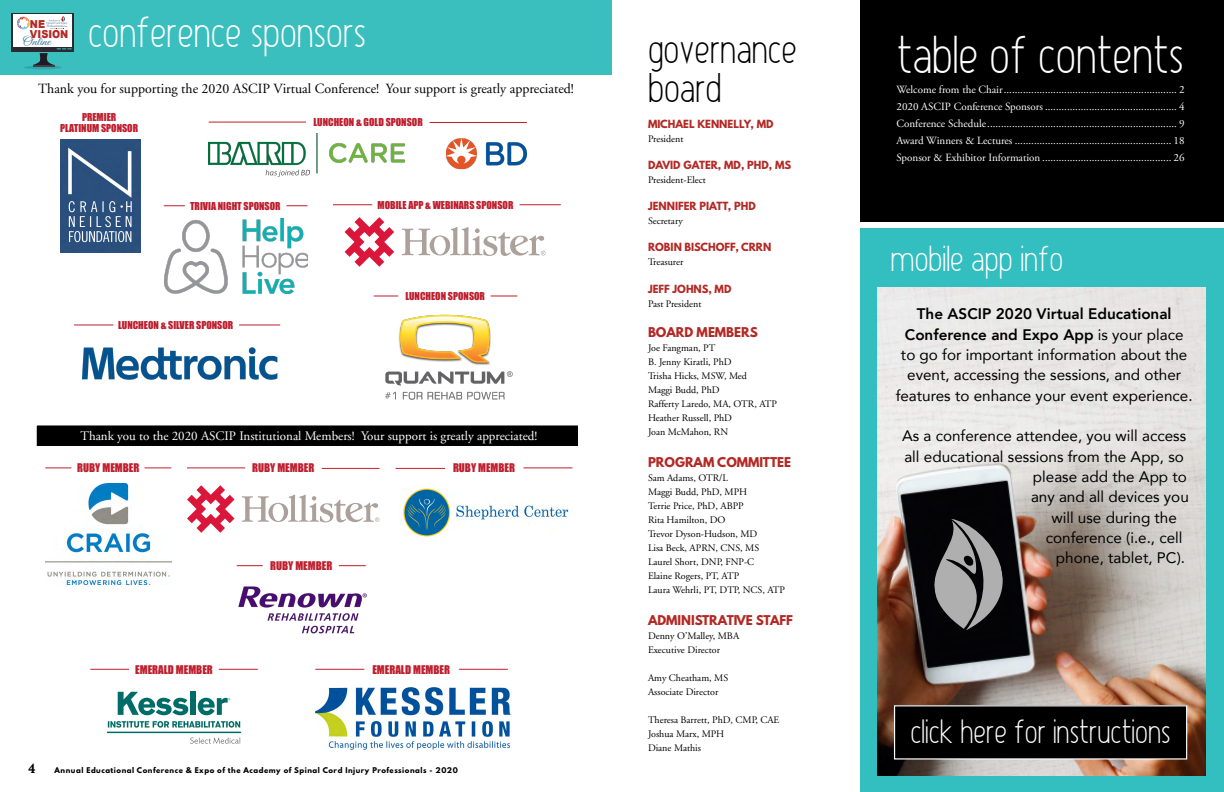
<style>
.page{position:relative;width:1224px;height:792px;background:#fff}
.page>*{position:absolute;margin:0;border:0;box-sizing:border-box;transform-origin:0 0}
.t1{font:45px "Atype 1";color:#fff}
.t2{font:37px "Atype 1";color:#fff}
.t3{font:35px/39px "Atype 1";color:#000}
.t4{font:30.5px "Atype 1";color:#fff}
.t5{font:28.5px "Atype 1";color:#fff}
.t6{font:15.3px/20.3px "Avenir";color:#000;text-align:center}
.t7{font:14px "Adobe Garamond";color:#000}
.t8{font:13px "Adobe Garamond";color:#fff}
.t9{font:700 13px "Lora";color:#000}
.t10{font:700 12px "League Spartan";color:#b32925}
.t11{font:11.9px "Great Vibes";letter-spacing:.01em;color:#386f90;scale:1.14 1}
.t12{font:11px/17px "Adobe Garamond Pro";color:#fff;text-align:justify}
.t13{font:11px "Impact";color:#be1e2d}
.t14{font:900 11px/10.3px "Arial";color:#b32925;scale:.89 1}
.t15{font:10px/14px "Adobe Garamond";color:#000}
.t16{font:10px/11px "Impact";color:#be1e2d;text-align:center}
.t17{font:700 10px "League Spartan";color:#b32925}
.t18{font:700 7px "League Spartan";letter-spacing:.075em;color:#000}
.s1{font-weight:800}
</style>
<div class="page">
<div style="left:36px;top:425px;width:542px;height:21px;background:#000"></div>
<div style="left:36px;top:425px;width:543px;height:22px;border:1px solid #fff"></div>
<div style="left:861px;top:0;width:363px;height:222px;background:#000"></div>
<div style="left:0;top:0;width:612px;height:75px;background:#3bbfbe"></div>
<hr style="left:24px;top:65px;width:38px;height:4px;background:#32a6a6;border-radius:50%">
<div style="left:12px;top:13px;width:62px;height:39px;background:linear-gradient(to right,#2d2932,#2d2932)"></div>
<div style="left:13px;top:15px;width:59px;height:32px;background:#fff"></div>
<svg style="left:33px;top:48px;width:39px;height:17px"></svg>
<hr style="left:33px;top:65px;width:22px;height:2px;background:#413c47">
<svg style="left:46px;top:16px;width:22px;height:13px"></svg>
<svg style="left:17px;top:17px;width:13px;height:12px"></svg>
<hr style="left:209px;top:122px;width:97px;height:1px;background:#be1e2d">
<hr style="left:430px;top:122px;width:97px;height:1px;background:#be1e2d">
<svg style="left:45px;top:467px;width:26px;height:1px"></svg>
<svg style="left:145px;top:467px;width:26px;height:1px"></svg>
<hr style="left:187px;top:467px;width:58px;height:1px;background:#be1e2d">
<hr style="left:322px;top:468px;width:57px;height:1px;background:#be1e2d">
<hr style="left:396px;top:468px;width:49px;height:1px;background:#be1e2d">
<hr style="left:524px;top:467px;width:49px;height:1px;background:#be1e2d">
<hr style="left:90px;top:669px;width:39px;height:1px;background:#be1e2d">
<hr style="left:219px;top:669px;width:39px;height:1px;background:#be1e2d">
<hr style="left:315px;top:669px;width:49px;height:1px;background:#be1e2d">
<hr style="left:459px;top:669px;width:49px;height:1px;background:#be1e2d">
<img style="left:60px;top:139px;width:80px;height:114px">
<img style="left:446px;top:138px;width:81px;height:32px">
<img style="left:209px;top:133px;width:197px;height:44px">
<img style="left:165px;top:218px;width:142px;height:75px">
<svg style="left:345px;top:217px;width:49px;height:50px"></svg>
<svg style="left:402px;top:227px;width:144px;height:29px"></svg>
<img style="left:81px;top:347px;width:197px;height:33px">
<img style="left:385px;top:314px;width:128px;height:86px">
<hr style="left:333px;top:204px;width:39px;height:1px;background:#be1e2d">
<hr style="left:520px;top:204px;width:41px;height:1px;background:#be1e2d">
<hr style="left:74px;top:324px;width:39px;height:1px;background:#be1e2d">
<hr style="left:239px;top:324px;width:41px;height:1px;background:#be1e2d">
<svg style="left:164px;top:205px;width:21px;height:1px"></svg>
<svg style="left:286px;top:205px;width:22px;height:1px"></svg>
<svg style="left:374px;top:295px;width:24px;height:1px"></svg>
<svg style="left:491px;top:295px;width:26px;height:1px"></svg>
<svg style="left:118px;top:692px;width:70px;height:23px"></svg>
<div style="left:190px;top:692px;width:6px;height:23px;background:#006c67"></div>
<svg style="left:198px;top:698px;width:32px;height:17px"></svg>
<svg style="left:108px;top:721px;width:132px;height:7px"></svg>
<hr style="left:107px;top:732px;width:134px;height:1px;background:#006c67">
<svg style="left:190px;top:737px;width:51px;height:7px"></svg>
<img style="left:316px;top:687px;width:196px;height:63px">
<img style="left:45px;top:483px;width:126px;height:102px">
<svg style="left:187px;top:485px;width:48px;height:48px"></svg>
<svg style="left:242px;top:495px;width:137px;height:27px"></svg>
<img style="left:238px;top:586px;width:129px;height:48px">
<img style="left:403px;top:488px;width:166px;height:49px">
<svg style="left:237px;top:565px;width:26px;height:1px"></svg>
<svg style="left:339px;top:565px;width:27px;height:1px"></svg>
<div style="left:861px;top:228px;width:363px;height:564px;background:#33bec0"></div>
<img style="left:878px;top:288px;width:327px;height:488px">
<div style="left:895px;top:706px;width:292px;height:53px;background:#000"></div>
<div style="left:894px;top:705px;width:293px;height:55px;border:1px solid #fff"></div>
<svg style="left:924px;top:519px;width:86px;height:111px;background:#515053"></svg>
<p class="t14" style="left:30px;top:18px;width:45px">NE<br>VISION</p>
<h2 class="t2" style="left:88px;top:16px;width:280px">Conference Sponsors</h2>
<p class="t11" style="left:23px;top:34px;width:26px">Online</p>
<h3 class="t7" style="left:38px;top:81px;width:537px">Thank you for supporting the 2020 ASCIP Virtual Conference! Your support is greatly appreciated!</h3>
<p class="t16" style="left:60px;top:111px;width:79px">PREMIER<br>PLATINUM SPONSOR</p>
<p class="t16" style="left:190px;top:200px;width:92px">TRIVIA NIGHT SPONSOR</p>
<p class="t16" style="left:118px;top:319px;width:117px">LUNCHEON &amp; SILVER SPONSOR</p>
<p class="t16" style="left:314px;top:116px;width:111px">LUNCHEON &amp; GOLD SPONSOR</p>
<p class="t16" style="left:378px;top:199px;width:137px">MOBILE APP &amp; WEBINARS SPONSOR</p>
<p class="t16" style="left:405px;top:290px;width:81px">LUNCHEON SPONSOR</p>
<h3 class="t8" style="left:80px;top:429px;width:458px">Thank you to the 2020 ASCIP Institutional Members! Your support is greatly appreciated!</h3>
<p class="t13" style="left:77px;top:459px;width:64px">RUBY MEMBER</p>
<p class="t13" style="left:252px;top:459px;width:64px">RUBY MEMBER</p>
<p class="t13" style="left:453px;top:459px;width:64px">RUBY MEMBER</p>
<p class="t13" style="left:270px;top:557px;width:64px">RUBY MEMBER</p>
<p class="t13" style="left:135px;top:661px;width:79px">EMERALD MEMBER</p>
<p class="t13" style="left:372px;top:661px;width:79px">EMERALD MEMBER</p>
<h3 class="t9" style="left:29px;top:760px;width:9px">4</h3>
<p class="t18" style="left:55px;top:765px;width:405px">Annual Educational Conference &amp; Expo of the Academy of Spinal Cord Injury Professionals - 2020</p>
<h3 class="t3" style="left:648px;top:33px;width:151px">Governance<br>Board</h3>
<p class="t17" style="left:648px;top:116px;width:127px">MICHAEL KENNELLY, MD</p>
<p class="t15" style="left:648px;top:132px;width:37px">President</p>
<p class="t17" style="left:648px;top:157px;width:145px">DAVID GATER, MD, PHD, MS</p>
<p class="t15" style="left:648px;top:173px;width:59px">President-Elect</p>
<p class="t17" style="left:648px;top:198px;width:109px">JENNIFER PIATT, PHD</p>
<p class="t15" style="left:648px;top:214px;width:36px">Secretary</p>
<p class="t17" style="left:648px;top:239px;width:125px">ROBIN BISCHOFF, CRRN</p>
<p class="t15" style="left:648px;top:255px;width:37px">Treasurer</p>
<p class="t17" style="left:648px;top:281px;width:85px">JEFF JOHNS, MD</p>
<p class="t15" style="left:648px;top:297px;width:55px">Past President</p>
<p class="t10" style="left:648px;top:323px;width:111px">BOARD MEMBERS</p>
<p class="t15" style="left:648px;top:341px;width:130px">Joe Fangman, PT<br>B. Jenny Kiratli, PhD<br>Trisha Hicks, MSW, Med<br>Maggi Budd, PhD<br>Rafferty Laredo, MA, OTR, ATP<br>Heather Russell, PhD<br>Joan McMahon, RN</p>
<p class="t10" style="left:648px;top:453px;width:145px">PROGRAM COMMITTEE</p>
<p class="t15" style="left:648px;top:471px;width:138px">Sam Adams, OTR/L<br>Maggi Budd, PhD, MPH<br>Terrie Price, PhD, ABPP<br>Rita Hamilton, DO<br>Trevor Dyson-Hudson, MD<br>Lisa Beck, APRN, CNS, MS<br>Laurel Short, DNP, FNP-C<br>Elaine Rogers, PT, ATP<br>Laura Wehrli, PT, DTP, NCS, ATP</p>
<p class="t10" style="left:648px;top:611px;width:147px">ADMINISTRATIVE STAFF</p>
<p class="t15" style="left:648px;top:629px;width:93px">Denny O’Malley, MBA<br>Executive Director</p>
<p class="t15" style="left:648px;top:671px;width:82px">Amy Cheatham, MS<br>Associate Director</p>
<p class="t15" style="left:648px;top:713px;width:133px">Theresa Barrett, PhD, CMP, CAE<br>Joshua Marx, MPH<br>Diane Mathis</p>
<h1 class="t1" style="left:897px;top:36px;width:289px">Table of Contents</h1>
<p class="t12" style="left:897px;top:82px;width:290px">Welcome from the Chair............................................................... 2<br>2020 ASCIP Conference Sponsors ................................................ 4<br>Conference Schedule..................................................................... 9<br>Award Winners &amp; Lectures ......................................................... 18<br>Sponsor &amp; Exhibitor Information ............................................... 26</p>
<h3 class="t4" style="left:891px;top:245px;width:174px">Mobile App info</h3>
<h3 class="t6" style="left:896px;top:303px;width:298px"><span class="s1">The ASCIP 2020 Virtual Educational Conference and Expo App</span> is your place<br>to go for important information about the event, accessing the sessions, and other features to enhance your event experience.</h3>
<h3 class="t6" style="left:902px;top:425px;width:286px">As a conference attendee, you will access</h3>
<h3 class="t6" style="left:904px;top:446px;width:281px">all educational sessions from the App, so</h3>
<h3 class="t6" style="left:1033px;top:466px;width:156px">please add the App to</h3>
<h3 class="t6" style="left:1031px;top:486px;width:159px">any and all devices you</h3>
<h3 class="t6" style="left:1051px;top:507px;width:127px">will use during the</h3>
<h3 class="t6" style="left:1046px;top:527px;width:138px">conference (i.e., cell</h3>
<h3 class="t6" style="left:1056px;top:547px;width:131px">phone, tablet, PC).</h3>
<h3 class="t5" style="left:910px;top:719px;width:262px">Click Here for Instructions</h3>
</div>
